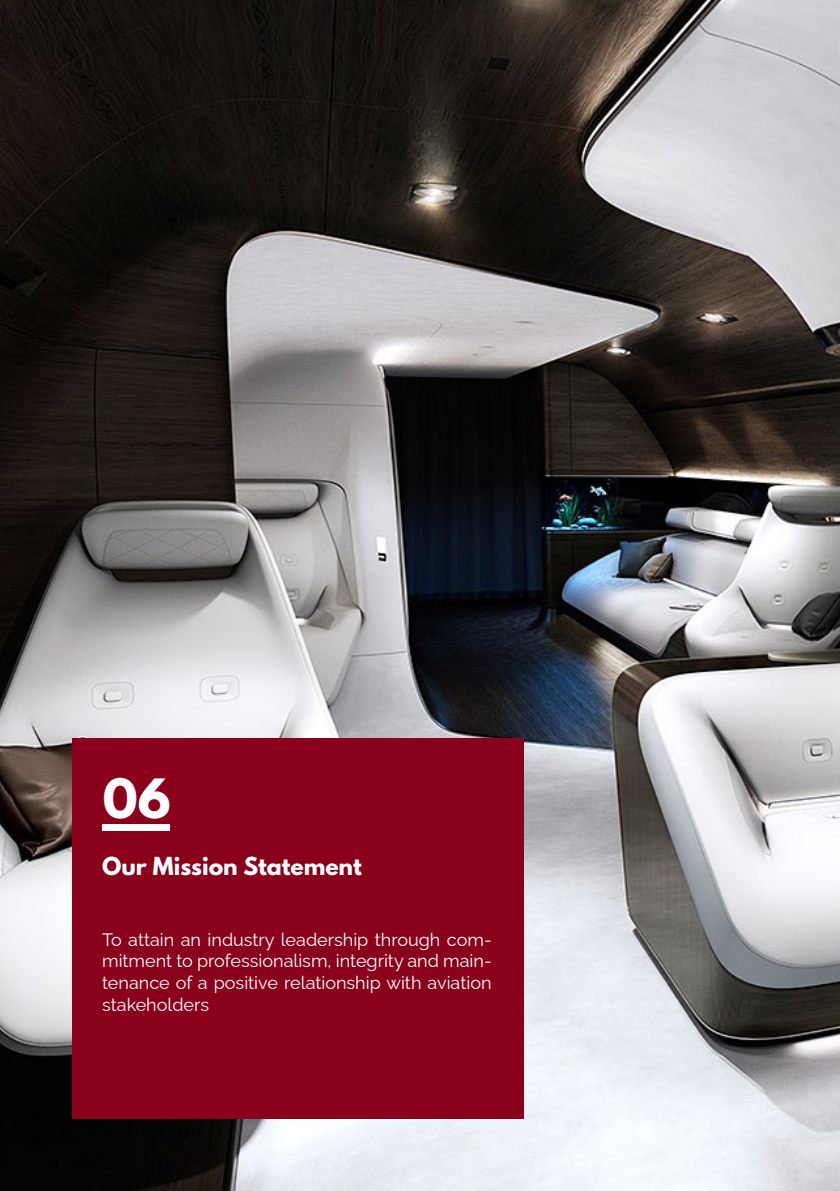
<style>
.page{position:relative;width:840px;height:1191px;background:#fff}
.page>*{position:absolute;margin:0;border:0;box-sizing:border-box;transform-origin:0 0}
.t1{font:700 48px "League Spartan";color:#fff}
.t2{font:700 22px "League Spartan";color:#fff}
.t3{font:18px/21.6px "Raleway";color:#fff;text-align:justify}
</style>
<div class="page">
<img style="left:0;top:0;width:839px;height:1191px">
<div style="left:72px;top:739px;width:451px;height:380px;background:#8a011b"></div>
<div style="left:103px;top:824px;width:67px;height:6px;background:#fff"></div>
<p class="t1" style="left:103px;top:761px;width:69px">06</p>
<p class="t2" style="left:102px;top:848px;width:261px">Our Mission Statement</p>
<p class="t3" style="left:102px;top:926px;width:391px">To attain an industry leadership through com&shy;mitment to professionalism, integrity and main&shy;tenance of a positive relationship with aviation stakeholders</p>
</div>
